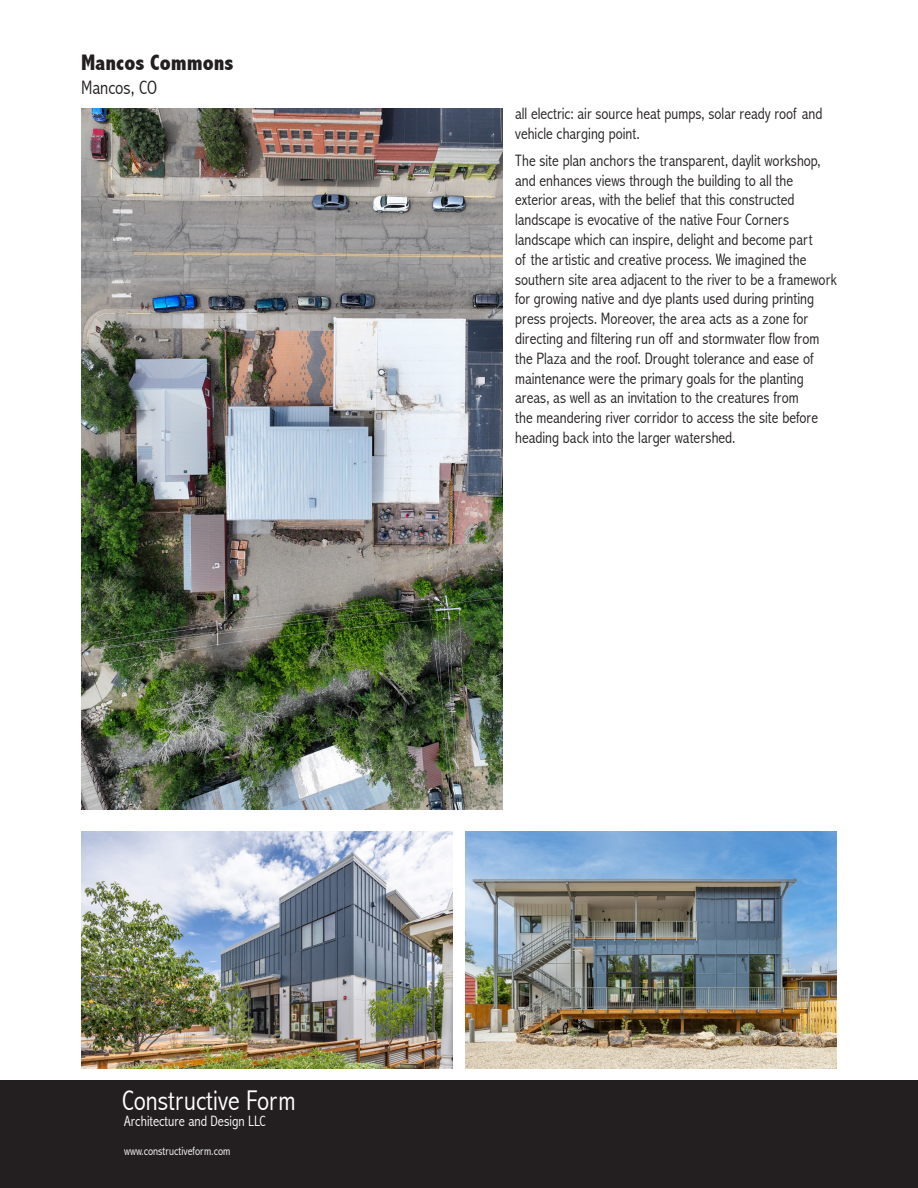
<style>
.page{position:relative;width:918px;height:1188px;background:#fff}
.page>*{position:absolute;margin:0;border:0;box-sizing:border-box;transform-origin:0 0}
.t1{font:300 condensed 28.5px "Abadi";color:#fff}
.t2{font:800 condensed 22.5px "Abadi";color:#231f20}
.t3{font:300 condensed 19.5px "Abadi";color:#231f20}
.t4{font:300 condensed 16.5px/19.8px "Abadi";color:#231f20}
.t5{font:300 condensed 15px "Abadi";color:#fff}
.t6{font:300 condensed 12px "Abadi";color:#fff}
</style>
<div class="page">
<img style="left:81px;top:108px;width:422px;height:702px">
<img style="left:81px;top:832px;width:371px;height:236px">
<img style="left:466px;top:832px;width:371px;height:236px">
<div style="left:0;top:1080px;width:918px;height:108px;background:#231f20"></div>
<h2 class="t2" style="left:81px;top:49px;width:154px">Mancos Commons</h2>
<p class="t3" style="left:81px;top:76px;width:77px">Mancos, CO</p>
<p class="t4" style="left:515px;top:104px;width:309px">all electric: air source heat pumps, solar ready roof and vehicle charging point.</p>
<p class="t4" style="left:515px;top:150px;width:323px">The site plan anchors the transparent, daylit workshop, and enhances views through the building to all the exterior areas, with the belief that this constructed landscape is evocative of the native Four Corners landscape which can inspire, delight and become part<br>of the artistic and creative process. We imagined the southern site area adjacent to the river to be a framework for growing native and dye plants used during printing press projects. Moreover, the area acts as a zone for directing and filtering run off and stormwater flow from the Plaza and the roof. Drought tolerance and ease of maintenance were the primary goals for the planting areas, as well as an invitation to the creatures from<br>the meandering river corridor to access the site before heading back into the larger watershed.</p>
<h1 class="t1" style="left:122px;top:1084px;width:175px">Constructive Form</h1>
<p class="t5" style="left:124px;top:1112px;width:143px">Architecture and Design LLC</p>
<p class="t6" style="left:124px;top:1144px;width:108px">www.constructiveform.com</p>
</div>
